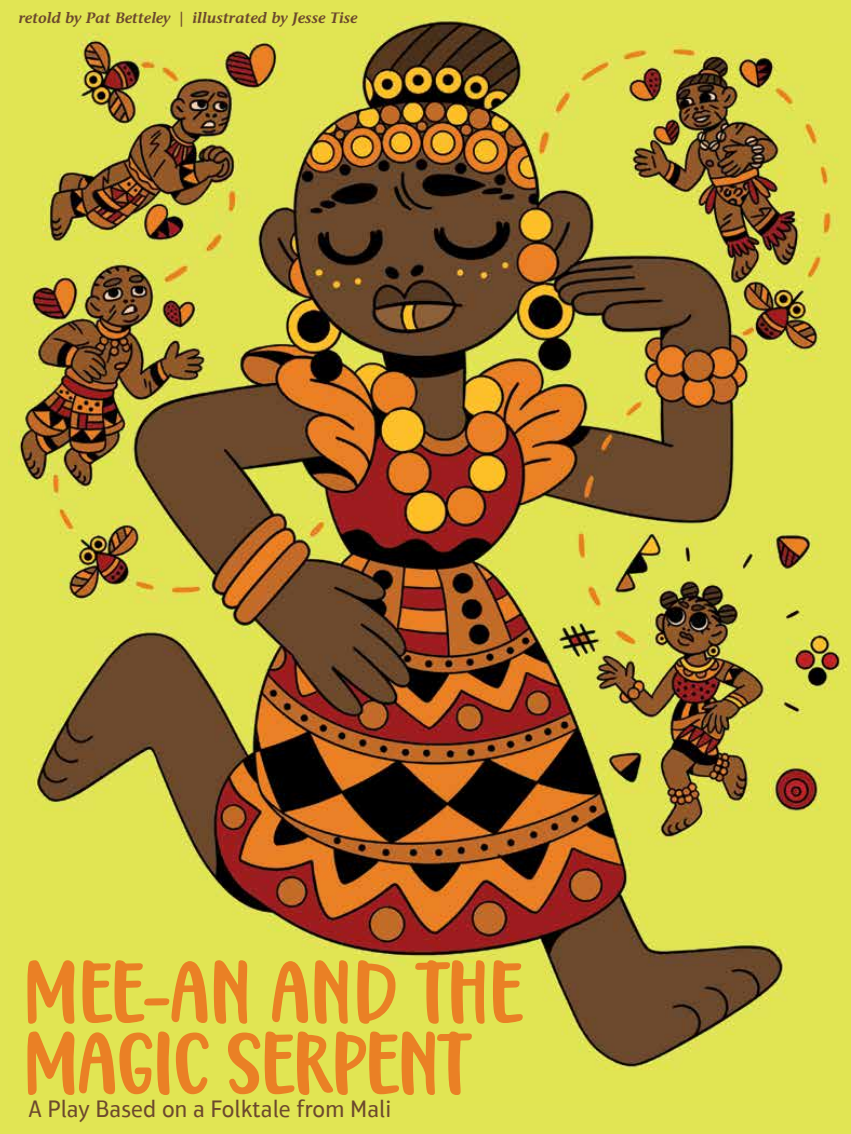
<style>
.page{position:relative;width:851px;height:1134px;background:#fff}
.page>*{position:absolute;margin:0;border:0;box-sizing:border-box;transform-origin:0 0}
.t1{font:80.7px/71.2px "Always Dream Big";letter-spacing:-.015em;color:#ea8025}
.t2{font:24px "Aptifer Sans Com";color:#6c492d}
.t3{font:italic 600 15px "Stone Informal";color:#6c492d}
</style>
<div class="page">
<div style="left:0;top:0;width:850px;height:1134px;background:#e1e554"></div>
<img style="left:8px;top:16px;width:839px;height:1054px">
<svg style="left:27px;top:960px;width:48px;height:64px"></svg>
<svg style="left:82px;top:960px;width:166px;height:64px"></svg>
<svg style="left:271px;top:960px;width:77px;height:64px"></svg>
<svg style="left:356px;top:960px;width:40px;height:64px"></svg>
<svg style="left:414px;top:960px;width:71px;height:64px"></svg>
<svg style="left:492px;top:960px;width:31px;height:64px"></svg>
<svg style="left:27px;top:1031px;width:182px;height:64px"></svg>
<svg style="left:227px;top:1031px;width:245px;height:64px"></svg>
<div style="left:829px;top:0;width:21px;height:42px;background:#e1e554"></div>
<p class="t3" style="left:19px;top:9px;width:340px">retold by Pat Betteley | illustrated by Jesse Tise</p>
<h1 class="t1" style="left:23px;top:960px;width:501px">MEE-AN AND THE<br>MAGIC SERPENT</h1>
<h2 class="t2" style="left:28px;top:1095px;width:364px">A Play Based on a Folktale from Mali</h2>
</div>
